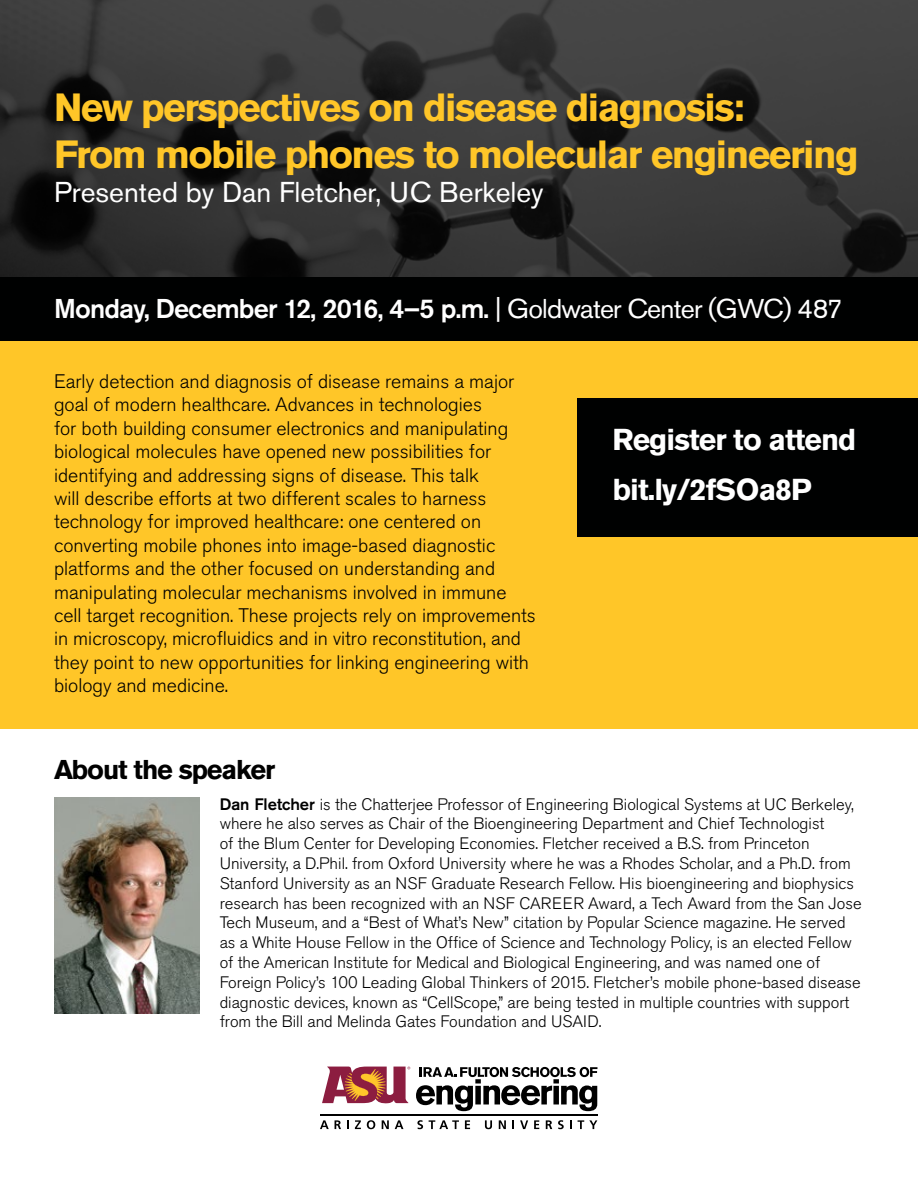
<style>
.page{position:relative;width:918px;height:1188px;background:#fff}
.page>*{position:absolute;margin:0;border:0;box-sizing:border-box;transform-origin:0 0}
.t1{font:700 39px/46.8px "Akzidenz Grotesk Pro";letter-spacing:-.04em;color:#ffc628}
.t2{font:700 30px/49.5px "Akzidenz Grotesk Pro";letter-spacing:-.03em;color:#fff}
.t3{font:28.5px "Akzidenz Grotesk Pro";color:#fff}
.t4{font:500 27px "Akzidenz Grotesk Pro";letter-spacing:-.03em;color:#fff}
.t5{font:700 27px "Akzidenz Grotesk Pro";letter-spacing:-.04em;color:#000}
.t6{font:300 19.5px/23.4px "Akzidenz Grotesk Pro";color:#000}
.t7{font:300 16.5px/19.8px "Akzidenz Grotesk Pro";color:#000}
.s1{font-weight:400}
.s2{font-weight:500}
</style>
<div class="page">
<svg style="left:0;top:0;width:918px;height:278px;fill:#3b3b3b"></svg>
<div style="left:0;top:341px;width:918px;height:388px;background:#ffc628"></div>
<img style="left:54px;top:797px;width:145px;height:216px">
<svg style="left:322px;top:1067px;width:88px;height:37px"></svg>
<svg style="left:320px;top:1120px;width:9px;height:9px"></svg>
<svg style="left:335px;top:1120px;width:6px;height:9px"></svg>
<svg style="left:347px;top:1120px;width:2px;height:9px"></svg>
<svg style="left:355px;top:1120px;width:6px;height:9px"></svg>
<svg style="left:367px;top:1120px;width:8px;height:9px"></svg>
<svg style="left:382px;top:1120px;width:7px;height:9px"></svg>
<svg style="left:395px;top:1120px;width:8px;height:9px"></svg>
<svg style="left:417px;top:1120px;width:6px;height:9px"></svg>
<svg style="left:429px;top:1120px;width:30px;height:9px"></svg>
<svg style="left:465px;top:1120px;width:5px;height:9px"></svg>
<svg style="left:485px;top:1120px;width:7px;height:9px"></svg>
<svg style="left:499px;top:1120px;width:7px;height:9px"></svg>
<svg style="left:520px;top:1120px;width:8px;height:9px"></svg>
<svg style="left:534px;top:1120px;width:5px;height:9px"></svg>
<svg style="left:546px;top:1120px;width:6px;height:9px"></svg>
<svg style="left:558px;top:1120px;width:6px;height:9px"></svg>
<svg style="left:570px;top:1120px;width:2px;height:9px"></svg>
<svg style="left:578px;top:1120px;width:19px;height:9px"></svg>
<hr style="left:321px;top:1114px;width:277px;height:2px;background:#000">
<svg style="left:416px;top:1067px;width:181px;height:44px"></svg>
<div style="left:0;top:278px;width:918px;height:63px;background:#000101"></div>
<div style="left:578px;top:399px;width:340px;height:138px;background:#000101"></div>
<h1 class="t1" style="left:54px;top:83px;width:806px">New perspectives on disease diagnosis:<br>From mobile phones to molecular engineering</h1>
<h3 class="t3" style="left:54px;top:173px;width:491px">Presented by Dan Fletcher, UC Berkeley</h3>
<h3 class="t4" style="left:54px;top:291px;width:790px">Monday, December 12, 2016, 4–5 p.m. <span class="s1">| Goldwater Center (GWC) 487</span></h3>
<p class="t6" style="left:54px;top:370px;width:483px">Early detection and diagnosis of disease remains a major goal of modern healthcare. Advances in technologies<br>for both building consumer electronics and manipulating biological molecules have opened new possibilities for identifying and addressing signs of disease. This talk<br>will describe efforts at two different scales to harness technology for improved healthcare: one centered on converting mobile phones into image-based diagnostic platforms and the other focused on understanding and manipulating molecular mechanisms involved in immune cell target recognition. These projects rely on improvements in microscopy, microfluidics and in vitro reconstitution, and they point to new opportunities for linking engineering with biology and medicine.</p>
<h2 class="t2" style="left:612px;top:415px;width:246px">Register to attend bit.ly/2fSOa8P</h2>
<h3 class="t5" style="left:54px;top:752px;width:223px">About the speaker</h3>
<p class="t7" style="left:220px;top:794px;width:643px"><span class="s2">Dan Fletcher</span> is the Chatterjee Professor of Engineering Biological Systems at UC Berkeley, where he also serves as Chair of the Bioengineering Department and Chief Technologist<br>of the Blum Center for Developing Economies. Fletcher received a B.S. from Princeton University, a D.Phil. from Oxford University where he was a Rhodes Scholar, and a Ph.D. from Stanford University as an NSF Graduate Research Fellow. His bioengineering and biophysics research has been recognized with an NSF CAREER Award, a Tech Award from the San Jose Tech Museum, and a “Best of What’s New” citation by Popular Science magazine. He served as a White House Fellow in the Office of Science and Technology Policy, is an elected Fellow of the American Institute for Medical and Biological Engineering, and was named one of Foreign Policy’s 100 Leading Global Thinkers of 2015. Fletcher’s mobile phone-based disease diagnostic devices, known as “CellScope,” are being tested in multiple countries with support from the Bill and Melinda Gates Foundation and USAID.</p>
</div>
